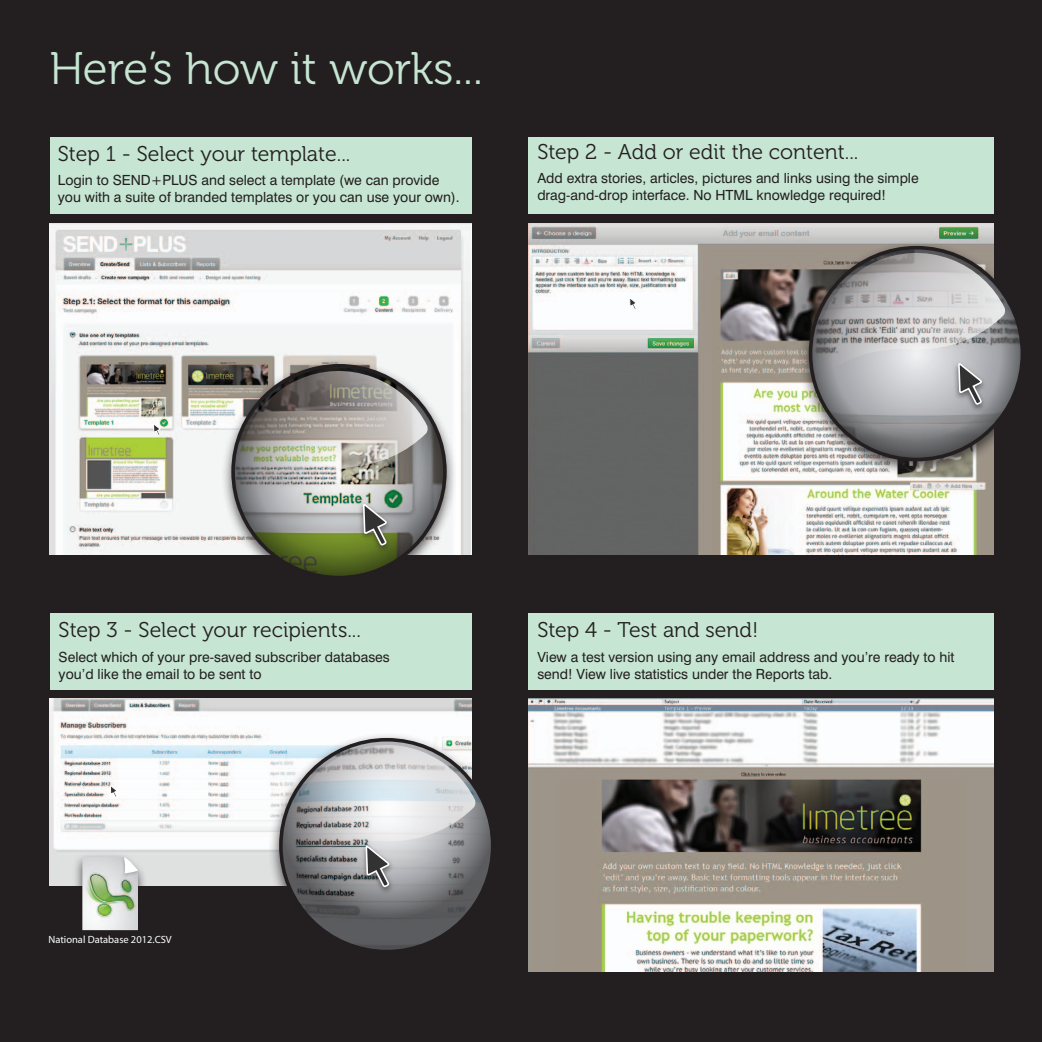
<style>
.page{position:relative;width:1042px;height:1042px;background:#231f20}
.page>*{position:absolute;margin:0;border:0;box-sizing:border-box;transform-origin:0 0}
.t1{font:45.5px "Museo 300";letter-spacing:-.005em;color:#c6e5d2}
.t2{font:21.35px "Museo 300";color:#231f20}
.t3{font:14px/16.8px "Swiss 721 BT";color:#231f20}
.t4{font:10.5px "Myriad Pro";color:#fff}
</style>
<div class="page">
<img style="left:50px;top:223px;width:421px;height:331px">
<div style="left:220px;top:358px;width:238px;height:237px;background:#231f20;opacity:.75"></div>
<img style="left:233px;top:366px;width:212px;height:211px">
<img style="left:528px;top:223px;width:465px;height:331px">
<img style="left:50px;top:699px;width:421px;height:186px">
<img style="left:528px;top:699px;width:465px;height:272px">
<div style="left:50px;top:137px;width:421px;height:76px;background:#c6e5d2"></div>
<div style="left:528px;top:137px;width:465px;height:76px;background:#c6e5d2"></div>
<div style="left:50px;top:613px;width:421px;height:76px;background:#c6e5d2"></div>
<div style="left:528px;top:613px;width:465px;height:76px;background:#c6e5d2"></div>
<img style="left:238px;top:358px;width:191px;height:237px">
<div style="left:798px;top:240px;width:237px;height:237px;background:#231f20;opacity:.75"></div>
<img style="left:810px;top:248px;width:212px;height:211px">
<div style="left:268px;top:732px;width:237px;height:237px;background:#231f20;opacity:.75"></div>
<img style="left:281px;top:740px;width:212px;height:211px">
<svg style="left:815px;top:240px;width:191px;height:243px;background:#a09e9e"></svg>
<svg style="left:286px;top:732px;width:191px;height:234px"></svg>
<svg style="left:110px;top:785px;width:7px;height:35px"></svg>
<svg style="left:153px;top:424px;width:7px;height:34px"></svg>
<svg style="left:629px;top:298px;width:7px;height:34px"></svg>
<div style="left:73px;top:852px;width:75px;height:93px;background:#231f20;opacity:.75"></div>
<div style="left:121px;top:855px;width:18px;height:22px;background:#dcddde"></div>
<img style="left:82px;top:857px;width:56px;height:73px">
<h1 class="t1" style="left:50px;top:44px;width:435px">Here’s how it works...</h1>
<h2 class="t2" style="left:58px;top:142px;width:294px">Step 1 - Select your template...</h2>
<p class="t3" style="left:58px;top:172px;width:403px">Login to SEND+PLUS and select a template (we can provide you with a suite of branded templates or you can use your own).</p>
<h2 class="t2" style="left:537px;top:140px;width:323px">Step 2 - Add or edit the content...</h2>
<p class="t3" style="left:537px;top:170px;width:383px">Add extra stories, articles, pictures and links using the simple drag-and-drop interface. No HTML knowledge required!</p>
<h2 class="t2" style="left:59px;top:618px;width:304px">Step 3 - Select your recipients...</h2>
<p class="t3" style="left:59px;top:648px;width:333px">Select which of your pre-saved subscriber databases you’d like the email to be sent to</p>
<p class="t4" style="left:49px;top:933px;width:125px">National Database 2012.CSV</p>
<h2 class="t2" style="left:537px;top:618px;width:222px">Step 4 - Test and send!</h2>
<p class="t3" style="left:537px;top:648px;width:419px">View a test version using any email address and you’re ready to hit send! View live statistics under the Reports tab.</p>
</div>
